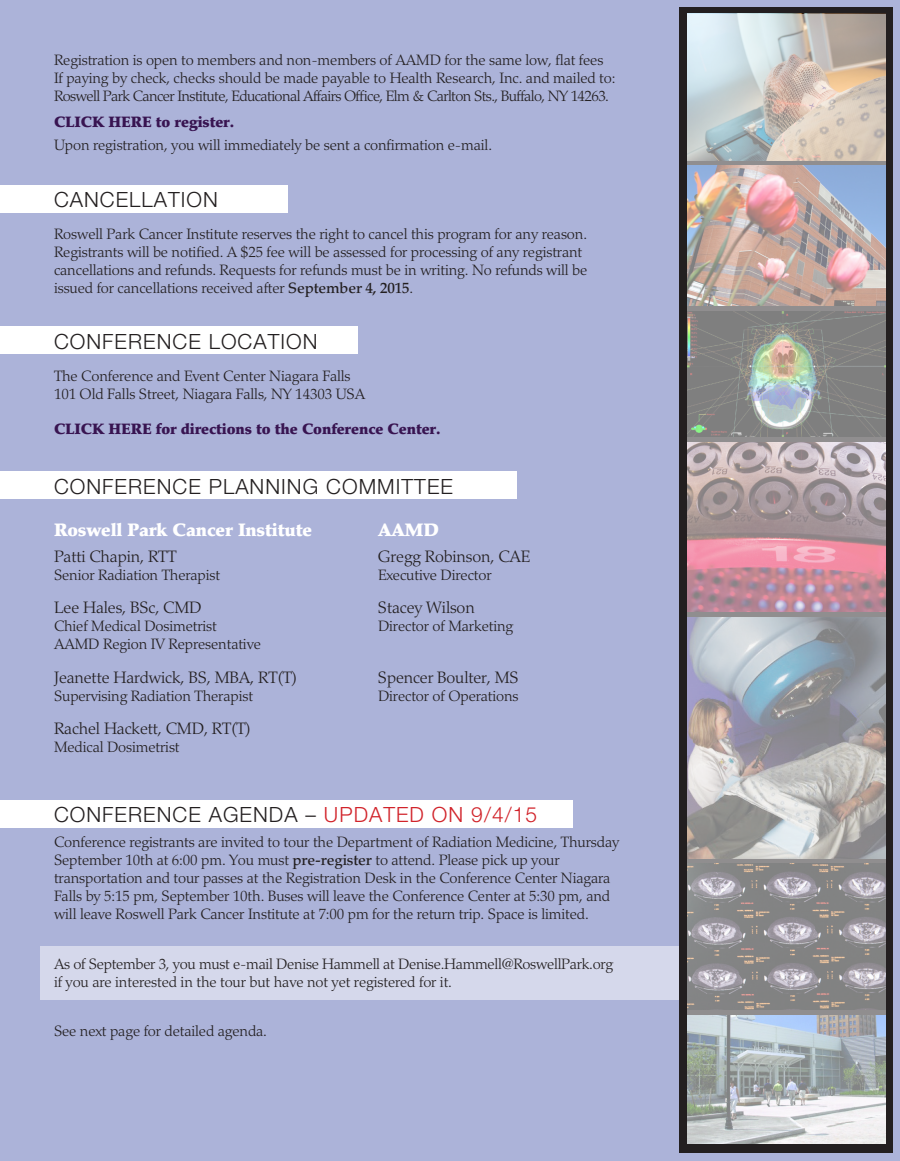
<style>
.page{position:relative;width:900px;height:1161px;background:#acb3d9}
.page>*{position:absolute;margin:0;border:0;box-sizing:border-box;transform-origin:0 0}
.t1{font:300 21px "Helvetica Neue";letter-spacing:.05em;color:#231f20}
.t2{font:900 18px "Palatino";letter-spacing:-.01em;color:#fff}
.t3{font:300 16.5px "Palatino";letter-spacing:-.01em;color:#231f20}
.t4{font:300 15px/18px "Palatino";letter-spacing:-.01em;color:#231f20}
.t5{font:900 15px "Palatino";letter-spacing:-.01em;color:#381451}
.t6{font:300 15px "Palatino";letter-spacing:-.01em;color:#381451}
.s1{font-weight:500}
.s2{color:#d1232a}
</style>
<div class="page">
<div style="left:40px;top:946px;width:640px;height:54px;background:#d5d8eb"></div>
<div style="left:0;top:800px;width:572px;height:28px;background:#fff"></div>
<div style="left:0;top:471px;width:517px;height:28px;background:#fff"></div>
<div style="left:0;top:185px;width:288px;height:28px;background:#fff"></div>
<div style="left:680px;top:7px;width:213px;height:1146px;background:#231f20"></div>
<div style="left:0;top:326px;width:357px;height:28px;background:#fff"></div>
<img style="left:688px;top:14px;width:198px;height:1129px">
<p class="t4" style="left:54px;top:51px;width:563px">Registration is open to members and non-members of AAMD for the same low, flat fees<br>If paying by check, checks should be made payable to Health Research, Inc. and mailed to:<br>Roswell Park Cancer Institute, Educational Affairs Office, Elm &amp; Carlton Sts., Buffalo, NY 14263.</p>
<p class="t4" style="left:54px;top:137px;width:440px">Upon registration, you will immediately be sent a confirmation e-mail.</p>
<p class="t1" style="left:54px;top:187px;width:166px">CANCELLATION</p>
<p class="t4" style="left:54px;top:225px;width:535px">Roswell Park Cancer Institute reserves the right to cancel this program for any reason.<br>Registrants will be notified. A $25 fee will be assessed for processing of any registrant cancellations and refunds. Requests for refunds must be in writing. No refunds will be issued for cancellations received after <span class="s1">September 4, 2015</span>.</p>
<p class="t1" style="left:54px;top:329px;width:265px">CONFERENCE LOCATION</p>
<p class="t4" style="left:54px;top:367px;width:313px">The Conference and Event Center Niagara Falls<br>101 Old Falls Street, Niagara Falls, NY 14303 USA</p>
<p class="t6" style="left:54px;top:417px;width:170px">http://ccnfny.com/location/</p>
<p class="t5" style="left:54px;top:113px;width:182px">CLICK HERE to register.</p>
<p class="t5" style="left:54px;top:420px;width:388px">CLICK HERE for directions to the Conference Center.</p>
<p class="t1" style="left:54px;top:473px;width:400px">CONFERENCE PLANNING COMMITTEE</p>
<p class="t2" style="left:54px;top:519px;width:260px">Roswell Park Cancer Institute</p>
<p class="t2" style="left:378px;top:519px;width:63px">AAMD</p>
<p class="t3" style="left:54px;top:547px;width:124px">Patti Chapin, RTT</p>
<p class="t3" style="left:378px;top:547px;width:154px">Gregg Robinson, CAE</p>
<p class="t4" style="left:54px;top:566px;width:168px">Senior Radiation Therapist</p>
<p class="t4" style="left:378px;top:566px;width:115px">Executive Director</p>
<p class="t3" style="left:54px;top:598px;width:149px">Lee Hales, BSc, CMD</p>
<p class="t3" style="left:378px;top:598px;width:98px">Stacey Wilson</p>
<p class="t4" style="left:54px;top:618px;width:164px">Chief Medical Dosimetrist</p>
<p class="t4" style="left:378px;top:618px;width:137px">Director of Marketing</p>
<p class="t4" style="left:54px;top:636px;width:209px">AAMD Region IV Representative</p>
<p class="t3" style="left:54px;top:668px;width:245px">Jeanette Hardwick, BS, MBA, RT(T)</p>
<p class="t3" style="left:378px;top:668px;width:142px">Spencer Boulter, MS</p>
<p class="t4" style="left:54px;top:687px;width:201px">Supervising Radiation Therapist</p>
<p class="t4" style="left:378px;top:687px;width:142px">Director of Operations</p>
<p class="t3" style="left:54px;top:719px;width:199px">Rachel Hackett, CMD, RT(T)</p>
<p class="t4" style="left:54px;top:738px;width:127px">Medical Dosimetrist</p>
<p class="t1" style="left:54px;top:802px;width:485px">CONFERENCE AGENDA – <span class="s2">UPDATED ON 9/4/15</span></p>
<p class="t4" style="left:54px;top:833px;width:567px">Conference registrants are invited to tour the Department of Radiation Medicine, Thursday September 10th at 6:00 pm. You must <span class="s1">pre-register</span> to attend. Please pick up your transportation and tour passes at the Registration Desk in the Conference Center Niagara Falls by 5:15 pm, September 10th. Buses will leave the Conference Center at 5:30 pm, and will leave Roswell Park Cancer Institute at 7:00 pm for the return trip. Space is limited.</p>
<p class="t4" style="left:54px;top:955px;width:561px">As of September 3, you must e-mail Denise Hammell at Denise.Hammell@RoswellPark.org if you are interested in the tour but have not yet registered for it.</p>
<p class="t4" style="left:54px;top:1022px;width:215px">See next page for detailed agenda.</p>
</div>
